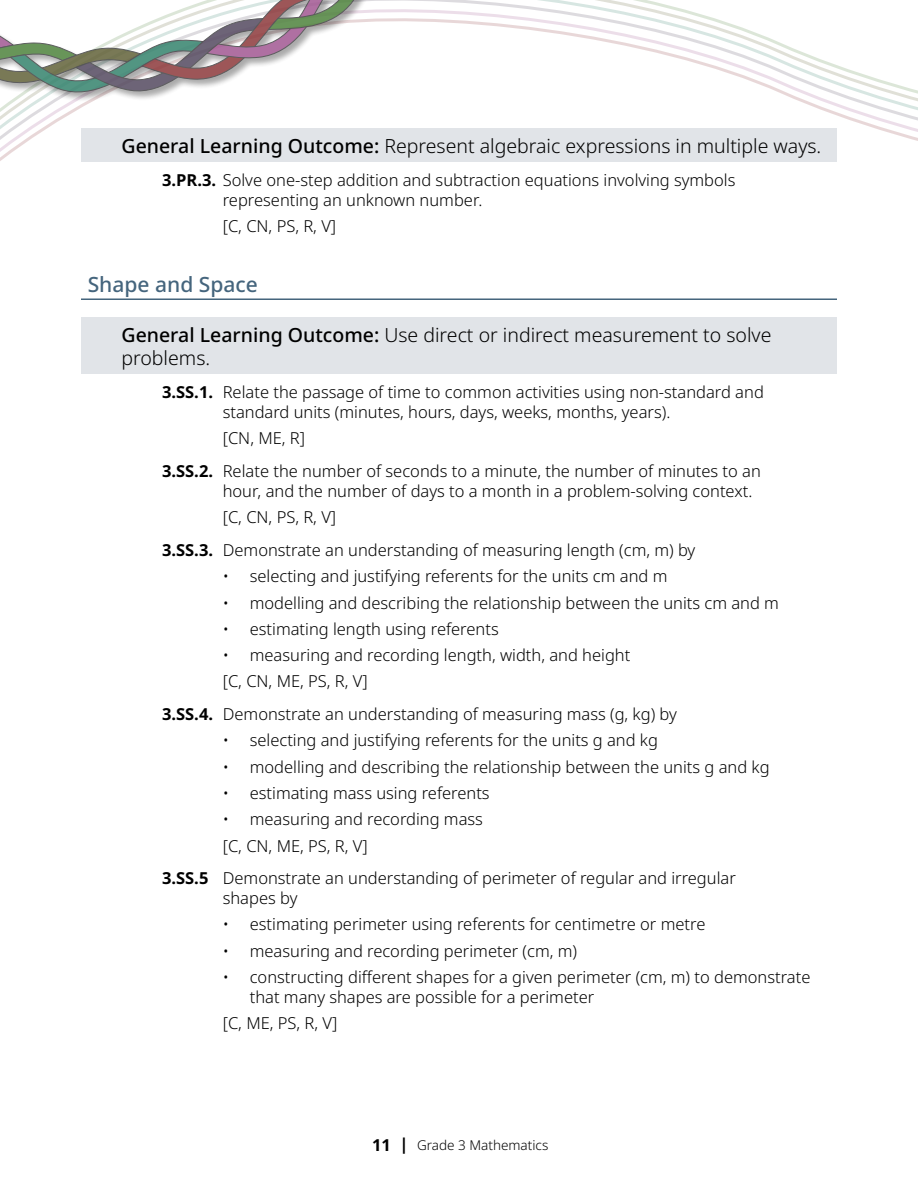
<style>
.page{position:relative;width:918px;height:1188px;background:#fff}
.page>*{position:absolute;margin:0;border:0;box-sizing:border-box;transform-origin:0 0}
.Header_Outcomes{font:500 21px "Noto Sans";color:#45657d}
.GLO{font:300 19.5px/23.4px "Noto Sans";color:#000}
.Learning_Outcome{font:300 16.5px/19.8px "Noto Sans";color:#000}
.Learning_Outcome_End{font:300 16.5px "Noto Sans";color:#000}
.t1{font:300 13.5px "Noto Sans";color:#000}
.s1{font-weight:500}
.s2{font-weight:700}
.s3{font-weight:700;font-size:16.5px}
</style>
<div class="page">
<svg style="left:0;top:0;width:918px;height:161px"></svg>
<div style="left:0;top:0;width:515px;height:102px;background:#000;opacity:.4"></div>
<svg style="left:0;top:0;width:407px;height:96px"></svg>
<div style="left:81px;top:129px;width:756px;height:33px;background:#e1e4e8"></div>
<hr style="left:81px;top:298px;width:756px;height:2px;background:#45657d">
<div style="left:81px;top:318px;width:756px;height:56px;background:#e1e4e8"></div>
<h4 class="GLO" style="left:122px;top:134px;width:701px"><span class="s1">General Learning Outcome:</span> Represent algebraic expressions in multiple ways.</h4>
<p class="Learning_Outcome" style="left:223px;top:170px;width:514px;text-indent:-61px"><span class="s2">3.PR.3.</span> Solve one-step addition and subtraction equations involving symbols representing an unknown number.</p>
<p class="Learning_Outcome_End" style="left:223px;top:214px;width:115px">[C, CN, PS, R, V]</p>
<h3 class="Header_Outcomes" style="left:88px;top:269px;width:172px">Shape and Space</h3>
<h4 class="GLO" style="left:122px;top:323px;width:652px"><span class="s1">General Learning Outcome:</span> Use direct or indirect measurement to solve problems.</h4>
<p class="Learning_Outcome" style="left:223px;top:383px;width:543px;text-indent:-61px"><span class="s2">3.SS.1.</span> Relate the passage of time to common activities using non-standard and standard units (minutes, hours, days, weeks, months, years).</p>
<p class="Learning_Outcome_End" style="left:223px;top:427px;width:84px">[CN, ME, R]</p>
<p class="Learning_Outcome" style="left:223px;top:462px;width:540px;text-indent:-61px"><span class="s2">3.SS.2.</span> Relate the number of seconds to a minute, the number of minutes to an hour, and the number of days to a month in a problem-solving context.</p>
<p class="Learning_Outcome_End" style="left:223px;top:506px;width:115px">[C, CN, PS, R, V]</p>
<p class="Learning_Outcome" style="left:162px;top:541px;width:535px"><span class="s2">3.SS.3.</span> Demonstrate an understanding of measuring length (cm, m) by</p>
<p class="Learning_Outcome" style="left:223px;top:567px;width:446px">• selecting and justifying referents for the units cm and m</p>
<p class="Learning_Outcome" style="left:223px;top:593px;width:558px">• modelling and describing the relationship between the units cm and m</p>
<p class="Learning_Outcome" style="left:223px;top:619px;width:278px">• estimating length using referents</p>
<p class="Learning_Outcome" style="left:223px;top:646px;width:409px">• measuring and recording length, width, and height</p>
<p class="Learning_Outcome_End" style="left:223px;top:670px;width:147px">[C, CN, ME, PS, R, V]</p>
<p class="Learning_Outcome" style="left:162px;top:705px;width:516px"><span class="s2">3.SS.4.</span> Demonstrate an understanding of measuring mass (g, kg) by</p>
<p class="Learning_Outcome" style="left:223px;top:731px;width:437px">• selecting and justifying referents for the units g and kg</p>
<p class="Learning_Outcome" style="left:223px;top:757px;width:548px">• modelling and describing the relationship between the units g and kg</p>
<p class="Learning_Outcome" style="left:223px;top:784px;width:268px">• estimating mass using referents</p>
<p class="Learning_Outcome" style="left:223px;top:810px;width:262px">• measuring and recording mass</p>
<p class="Learning_Outcome_End" style="left:223px;top:834px;width:147px">[C, CN, ME, PS, R, V]</p>
<p class="Learning_Outcome" style="left:223px;top:869px;width:515px;text-indent:-61px"><span class="s2">3.SS.5</span> Demonstrate an understanding of perimeter of regular and irregular shapes by</p>
<p class="Learning_Outcome" style="left:223px;top:915px;width:484px">• estimating perimeter using referents for centimetre or metre</p>
<p class="Learning_Outcome" style="left:223px;top:941px;width:356px">• measuring and recording perimeter (cm, m)</p>
<p class="Learning_Outcome" style="left:250px;top:967px;width:562px;text-indent:-27px">• constructing different shapes for a given perimeter (cm, m) to demonstrate that many shapes are possible for a perimeter</p>
<p class="Learning_Outcome_End" style="left:223px;top:1011px;width:116px">[C, ME, PS, R, V]</p>
<p class="t1" style="left:372px;top:1135px;width:178px"><span class="s3">11 |</span> Grade 3 Mathematics</p>
</div>
